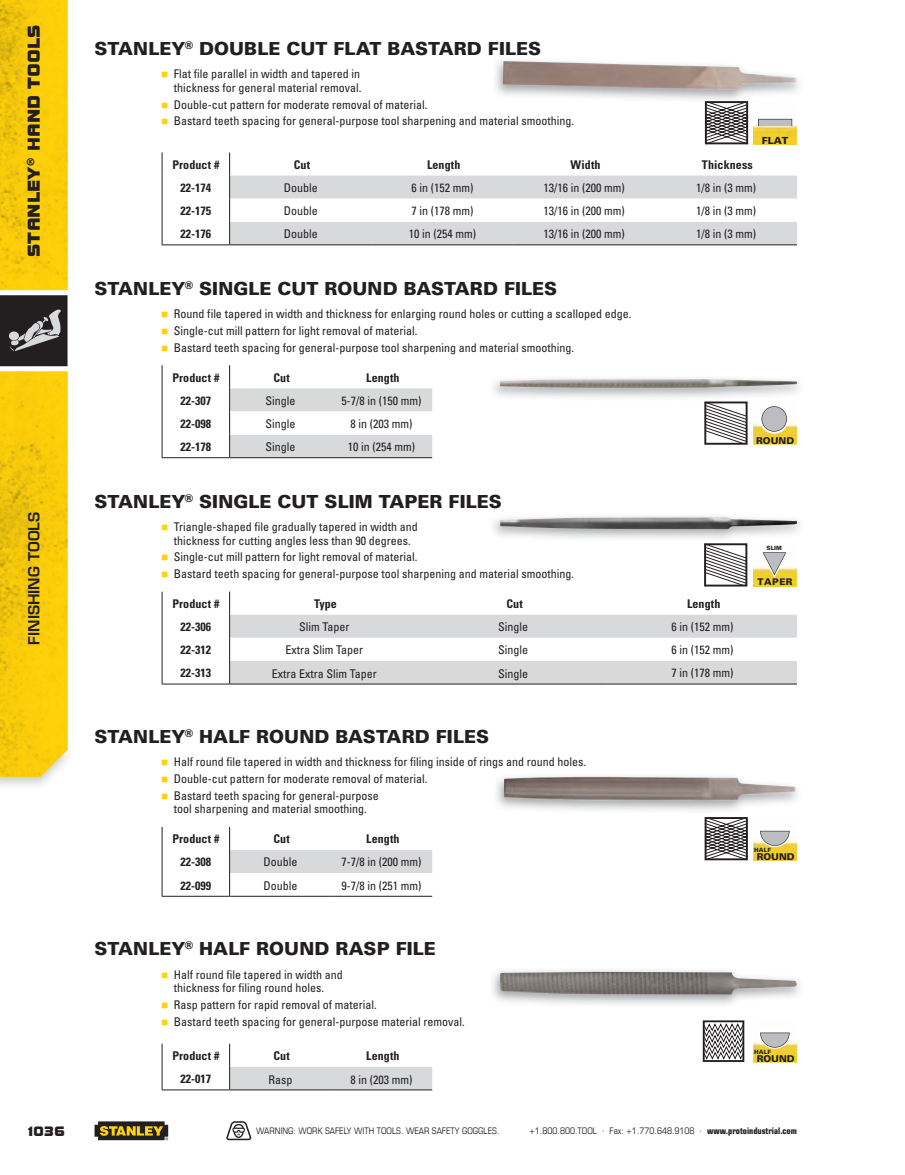
<style>
.page{position:relative;width:905px;height:1175px;background:#fff}
.page>*{position:absolute;margin:0;border:0;box-sizing:border-box;transform-origin:0 0}
.t1{font:900 18px "Univers";color:#231f20}
.t2{font:18px "Bolt EF";color:#231f20}
.t3{font:600 15px "Eurostile LT Std";color:#231f20}
.t4{font:14.25px "Bolt EF";color:#231f20}
.t5{font:condensed 12px/13.5px "Univers";color:#231f20;text-align:center}
.t6{font:700 condensed 12px "Univers";letter-spacing:.01em;color:#231f20}
.t7{font:900 9.75px "Univers";color:#231f20}
.t8{font:900 9.45px "Univers";color:#231f20}
.t9{font:900 9.15px "Univers";letter-spacing:.05em;color:#231f20}
.t10{font:condensed 9px "Eurostile LT Std";color:#231f20}
.t11{font:900 5.85px "Univers";color:#231f20}
.t12{font:900 5.7px "Univers";color:#231f20}
.s1{color:#fed20e}
.s2{font-weight:700}
</style>
<div class="page">
<svg style="left:161px;top:152px;width:635px;height:93px"></svg>
<hr style="left:162px;top:244px;width:68px;height:1px;background:#231f20">
<svg style="left:161px;top:365px;width:271px;height:93px"></svg>
<hr style="left:162px;top:457px;width:68px;height:1px;background:#231f20">
<hr style="left:230px;top:896px;width:101px;height:1px;background:#231f20">
<hr style="left:331px;top:896px;width:101px;height:1px;background:#231f20">
<svg style="left:162px;top:827px;width:1px;height:69px"></svg>
<svg style="left:229px;top:827px;width:203px;height:69px"></svg>
<hr style="left:162px;top:896px;width:68px;height:1px;background:#231f20">
<hr style="left:230px;top:1089px;width:101px;height:1px;background:#231f20">
<hr style="left:331px;top:1089px;width:101px;height:1px;background:#231f20">
<svg style="left:162px;top:1043px;width:1px;height:46px"></svg>
<svg style="left:229px;top:1043px;width:203px;height:46px"></svg>
<hr style="left:162px;top:1089px;width:68px;height:1px;background:#231f20">
<img style="left:495px;top:60px;width:304px;height:42px">
<img style="left:502px;top:61px;width:294px;height:29px">
<svg style="left:705px;top:101px;width:43px;height:43px"></svg>
<img style="left:753px;top:101px;width:43px;height:43px">
<svg style="left:758px;top:119px;width:34px;height:7px"></svg>
<img style="left:500px;top:379px;width:296px;height:9px">
<svg style="left:704px;top:401px;width:43px;height:44px"></svg>
<img style="left:753px;top:423px;width:43px;height:21px">
<svg style="left:759px;top:404px;width:30px;height:30px"></svg>
<svg style="left:761px;top:406px;width:25px;height:25px"></svg>
<img style="left:493px;top:516px;width:306px;height:23px">
<img style="left:500px;top:517px;width:296px;height:12px">
<svg style="left:161px;top:543px;width:635px;height:141px"></svg>
<img style="left:496px;top:776px;width:301px;height:35px">
<img style="left:504px;top:777px;width:291px;height:24px">
<svg style="left:704px;top:817px;width:43px;height:43px"></svg>
<img style="left:753px;top:840px;width:43px;height:20px">
<svg style="left:758px;top:830px;width:33px;height:17px"></svg>
<img style="left:500px;top:971px;width:297px;height:24px">
<div style="left:702px;top:1020px;width:42px;height:41px;border:2px solid #231f20"></div>
<svg style="left:702px;top:1022px;width:42px;height:38px"></svg>
<img style="left:753px;top:1042px;width:43px;height:20px">
<svg style="left:758px;top:1032px;width:33px;height:16px"></svg>
<img style="left:0;top:776px;width:51px;height:10px">
<img style="left:0;top:0;width:68px;height:776px">
<svg style="left:227px;top:1121px;width:25px;height:19px"></svg>
<svg style="left:94px;top:1121px;width:74px;height:19px"></svg>
<svg style="left:0;top:290px;width:68px;height:81px"></svg>
<h1 class="t2" style="left:24px;top:257px;width:234px;rotate:-90deg">Stanley® Hand toolS</h1>
<p class="t3" style="left:24px;top:644px;width:134px;rotate:-90deg">FINISHING TOOLS</p>
<h1 class="t1" style="left:94px;top:37px;width:448px">STANLEY<sup>®</sup> DOUBLE CUT FLAT BASTARD FILES</h1>
<p class="t5" style="left:161px;top:67px;width:202px;text-align:right"><span class="s1">■</span> Flat file parallel in width and tapered in thickness for general material removal.</p>
<p class="t5" style="left:161px;top:97px;width:268px"><span class="s1">■</span> Double-cut pattern for moderate removal of material.</p>
<p class="t5" style="left:161px;top:114px;width:414px"><span class="s1">■</span> Bastard teeth spacing for general-purpose tool sharpening and material smoothing.</p>
<p class="t6" style="left:172px;top:157px;width:48px">Product #</p>
<p class="t6" style="left:294px;top:157px;width:18px">Cut</p>
<p class="t6" style="left:427px;top:157px;width:35px">Length</p>
<p class="t6" style="left:570px;top:157px;width:31px">Width</p>
<p class="t6" style="left:702px;top:157px;width:52px">Thickness</p>
<p class="t6" style="left:180px;top:180px;width:32px">22-174</p>
<p class="t5" style="left:284px;top:181px;width:35px">Double</p>
<p class="t5" style="left:411px;top:181px;width:63px">6 in (152 mm)</p>
<p class="t5" style="left:543px;top:181px;width:83px">13/16 in (200 mm)</p>
<p class="t5" style="left:696px;top:181px;width:61px">1/8 in (3 mm)</p>
<p class="t6" style="left:180px;top:203px;width:32px">22-175</p>
<p class="t5" style="left:284px;top:204px;width:35px">Double</p>
<p class="t5" style="left:411px;top:204px;width:63px">7 in (178 mm)</p>
<p class="t5" style="left:543px;top:204px;width:83px">13/16 in (200 mm)</p>
<p class="t5" style="left:696px;top:204px;width:61px">1/8 in (3 mm)</p>
<p class="t6" style="left:180px;top:226px;width:32px">22-176</p>
<p class="t5" style="left:284px;top:227px;width:35px">Double</p>
<p class="t5" style="left:408px;top:227px;width:69px">10 in (254 mm)</p>
<p class="t5" style="left:543px;top:227px;width:83px">13/16 in (200 mm)</p>
<p class="t5" style="left:696px;top:227px;width:61px">1/8 in (3 mm)</p>
<p class="t7" style="left:761px;top:134px;width:28px">FLAT</p>
<h1 class="t1" style="left:94px;top:277px;width:464px">STANLEY<sup>®</sup> SINGLE CUT ROUND BASTARD FILES</h1>
<p class="t5" style="left:161px;top:307px;width:472px"><span class="s1">■</span> Round file tapered in width and thickness for enlarging round holes or cutting a scalloped edge.</p>
<p class="t5" style="left:161px;top:324px;width:258px"><span class="s1">■</span> Single-cut mill pattern for light removal of material.</p>
<p class="t5" style="left:161px;top:340px;width:414px"><span class="s1">■</span> Bastard teeth spacing for general-purpose tool sharpening and material smoothing.</p>
<p class="t6" style="left:172px;top:370px;width:48px">Product #</p>
<p class="t6" style="left:273px;top:370px;width:18px">Cut</p>
<p class="t6" style="left:366px;top:370px;width:35px">Length</p>
<p class="t6" style="left:180px;top:393px;width:32px">22-307</p>
<p class="t5" style="left:265px;top:393px;width:31px">Single</p>
<p class="t5" style="left:341px;top:393px;width:81px">5-7/8 in (150 mm)</p>
<p class="t6" style="left:180px;top:416px;width:32px">22-098</p>
<p class="t5" style="left:265px;top:416px;width:31px">Single</p>
<p class="t5" style="left:350px;top:416px;width:63px">8 in (203 mm)</p>
<p class="t6" style="left:180px;top:439px;width:32px">22-178</p>
<p class="t5" style="left:265px;top:440px;width:31px">Single</p>
<p class="t5" style="left:348px;top:440px;width:69px">10 in (254 mm)</p>
<h1 class="t1" style="left:94px;top:490px;width:409px">STANLEY<sup>®</sup> SINGLE CUT SLIM TAPER FILES</h1>
<p class="t5" style="left:161px;top:520px;width:258px"><span class="s1">■</span> Triangle-shaped file gradually tapered in width and thickness for cutting angles less than 90 degrees.</p>
<p class="t5" style="left:161px;top:550px;width:258px"><span class="s1">■</span> Single-cut mill pattern for light removal of material.</p>
<p class="t5" style="left:161px;top:567px;width:414px"><span class="s1">■</span> Bastard teeth spacing for general-purpose tool sharpening and material smoothing.</p>
<p class="t6" style="left:172px;top:596px;width:48px">Product #</p>
<p class="t6" style="left:314px;top:596px;width:24px">Type</p>
<p class="t6" style="left:506px;top:596px;width:18px">Cut</p>
<p class="t6" style="left:687px;top:596px;width:35px">Length</p>
<p class="t6" style="left:180px;top:619px;width:32px">22-306</p>
<p class="t5" style="left:299px;top:620px;width:52px">Slim Taper</p>
<p class="t5" style="left:498px;top:620px;width:31px">Single</p>
<p class="t5" style="left:671px;top:620px;width:63px">6 in (152 mm)</p>
<p class="t6" style="left:180px;top:642px;width:32px">22-312</p>
<p class="t5" style="left:285px;top:643px;width:79px">Extra Slim Taper</p>
<p class="t5" style="left:498px;top:643px;width:31px">Single</p>
<p class="t5" style="left:671px;top:643px;width:63px">6 in (152 mm)</p>
<p class="t6" style="left:180px;top:665px;width:32px">22-313</p>
<p class="t5" style="left:272px;top:666px;width:107px">Extra Extra Slim Taper</p>
<p class="t5" style="left:498px;top:666px;width:31px">Single</p>
<p class="t5" style="left:671px;top:666px;width:63px">7 in (178 mm)</p>
<h1 class="t1" style="left:94px;top:725px;width:396px">STANLEY<sup>®</sup> HALF ROUND BASTARD FILES</h1>
<p class="t5" style="left:161px;top:755px;width:426px"><span class="s1">■</span> Half round file tapered in width and thickness for filing inside of rings and round holes.</p>
<p class="t5" style="left:161px;top:772px;width:268px"><span class="s1">■</span> Double-cut pattern for moderate removal of material.</p>
<p class="t5" style="left:161px;top:788px;width:219px"><span class="s1">■</span> Bastard teeth spacing for general-purpose tool sharpening and material smoothing.</p>
<p class="t6" style="left:172px;top:831px;width:48px">Product #</p>
<p class="t6" style="left:273px;top:831px;width:18px">Cut</p>
<p class="t6" style="left:366px;top:831px;width:35px">Length</p>
<p class="t6" style="left:180px;top:854px;width:32px">22-308</p>
<p class="t5" style="left:263px;top:855px;width:35px">Double</p>
<p class="t5" style="left:341px;top:855px;width:81px">7-7/8 in (200 mm)</p>
<p class="t6" style="left:180px;top:878px;width:32px">22-099</p>
<p class="t5" style="left:263px;top:878px;width:35px">Double</p>
<p class="t5" style="left:341px;top:878px;width:81px">9-7/8 in (251 mm)</p>
<h1 class="t1" style="left:94px;top:937px;width:343px">STANLEY<sup>®</sup> HALF ROUND RASP FILE</h1>
<p class="t5" style="left:161px;top:967px;width:183px"><span class="s1">■</span> Half round file tapered in width and thickness for filing round holes.</p>
<p class="t5" style="left:161px;top:997px;width:217px"><span class="s1">■</span> Rasp pattern for rapid removal of material.</p>
<p class="t5" style="left:161px;top:1014px;width:305px"><span class="s1">■</span> Bastard teeth spacing for general-purpose material removal.</p>
<p class="t6" style="left:172px;top:1048px;width:48px">Product #</p>
<p class="t6" style="left:273px;top:1048px;width:18px">Cut</p>
<p class="t6" style="left:366px;top:1048px;width:35px">Length</p>
<p class="t6" style="left:180px;top:1071px;width:32px">22-017</p>
<p class="t5" style="left:268px;top:1072px;width:25px">Rasp</p>
<p class="t5" style="left:350px;top:1072px;width:63px">8 in (203 mm)</p>
<p class="t8" style="left:756px;top:434px;width:40px">ROUND</p>
<p class="t12" style="left:766px;top:545px;width:17px">SLIM</p>
<p class="t9" style="left:757px;top:576px;width:36px">TAPER</p>
<p class="t11" style="left:754px;top:846px;width:18px">HALF</p>
<p class="t8" style="left:756px;top:850px;width:40px">ROUND</p>
<p class="t11" style="left:754px;top:1048px;width:18px">HALF</p>
<p class="t8" style="left:756px;top:1052px;width:40px">ROUND</p>
<p class="t4" style="left:28px;top:1122px;width:38px">1036</p>
<p class="t10" style="left:256px;top:1125px;width:245px">WARNING: WORK SAFELY WITH TOOLS. WEAR SAFETY GOGGLES.</p>
<p class="t10" style="left:529px;top:1125px;width:269px">+1.800.800.TOOL · Fax: +1.770.648.9108 · <span class="s2">www.protoindustrial.com</span></p>
</div>
